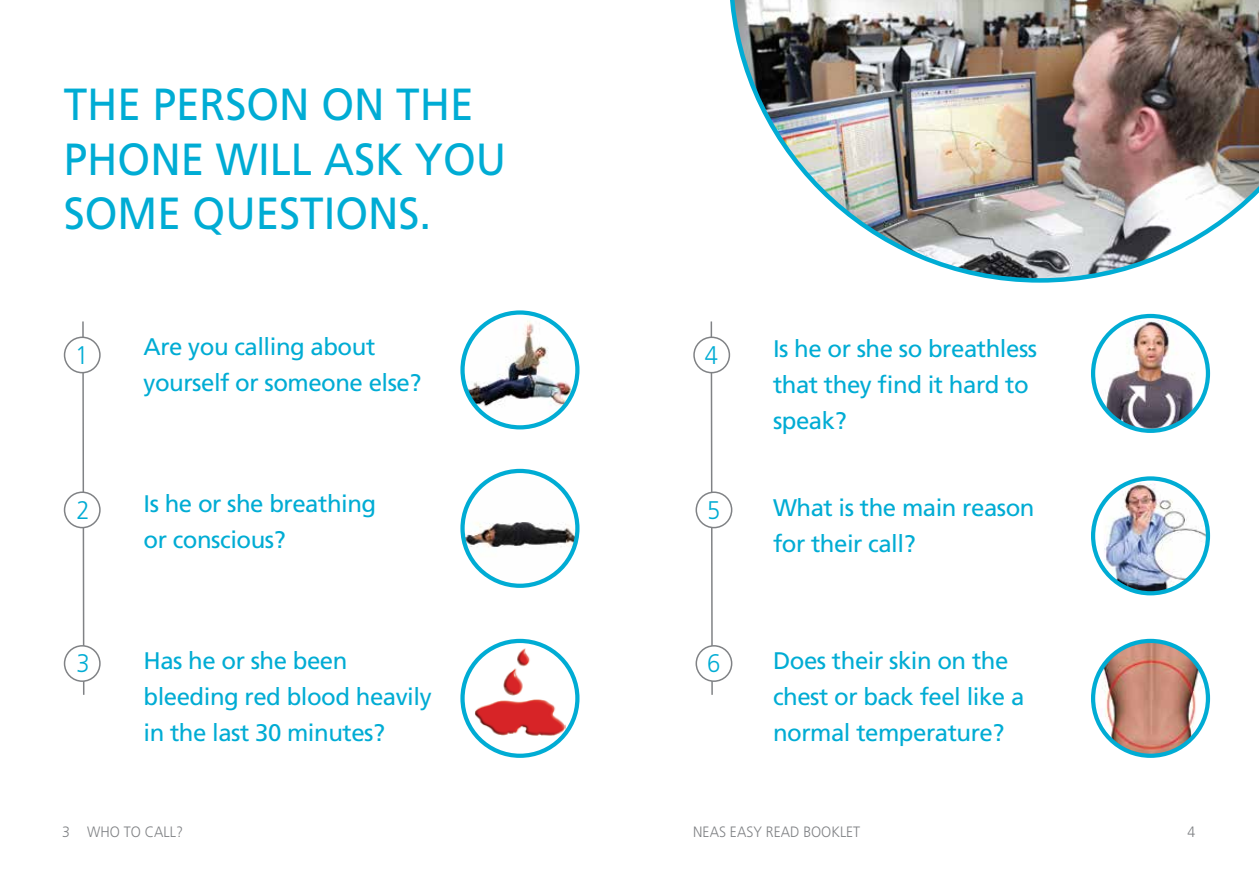
<style>
.page{position:relative;width:1259px;height:893px;background:#fff}
.page>*{position:absolute;margin:0;border:0;box-sizing:border-box;transform-origin:0 0}
.t1{font:45px/54.4px "Frutiger";color:#00acd4;scale:.94 1}
.t2{font:300 25.5px "Frutiger";color:#00acd4;scale:.94 1}
.t3{font:24px/36px "Frutiger";letter-spacing:-.02em;color:#00acd4}
.t4{font:300 15px "Frutiger";color:#808285;scale:.94 1}
</style>
<div class="page">
<svg style="left:81px;top:321px;width:4px;height:374px"></svg>
<svg style="left:710px;top:321px;width:3px;height:374px"></svg>
<div style="left:65px;top:337px;width:35px;height:36px;background:#fff;border-radius:50%"></div>
<div style="left:64px;top:337px;width:37px;height:36px;border:2px solid #808285;border-radius:50%"></div>
<div style="left:696px;top:492px;width:35px;height:36px;background:#fff;border-radius:50%"></div>
<div style="left:695px;top:491px;width:37px;height:37px;border:2px solid #808285;border-radius:50%"></div>
<div style="left:65px;top:492px;width:35px;height:36px;background:#fff;border-radius:50%"></div>
<div style="left:64px;top:491px;width:37px;height:37px;border:2px solid #808285;border-radius:50%"></div>
<div style="left:696px;top:646px;width:35px;height:35px;background:#fff;border-radius:50%"></div>
<div style="left:695px;top:645px;width:37px;height:37px;border:2px solid #808285;border-radius:50%"></div>
<div style="left:65px;top:646px;width:35px;height:35px;background:#fff;border-radius:50%"></div>
<div style="left:64px;top:645px;width:37px;height:37px;border:2px solid #808285;border-radius:50%"></div>
<div style="left:694px;top:337px;width:35px;height:36px;background:#fff;border-radius:50%"></div>
<div style="left:693px;top:337px;width:37px;height:36px;border:2px solid #808285;border-radius:50%"></div>
<img style="left:730px;top:0;width:529px;height:283px">
<img style="left:462px;top:313px;width:115px;height:114px;border-radius:57px">
<div style="left:460px;top:310px;width:119px;height:119px;border:4px solid #00acd4;border-radius:50%"></div>
<img style="left:1093px;top:320px;width:114px;height:111px">
<div style="left:1091px;top:314px;width:119px;height:119px;border:4px solid #00acd4;border-radius:50%"></div>
<img style="left:462px;top:471px;width:115px;height:115px;border-radius:57px">
<div style="left:460px;top:469px;width:119px;height:119px;border:4px solid #00acd4;border-radius:50%"></div>
<svg style="left:1093px;top:478px;width:115px;height:115px"></svg>
<img style="left:1103px;top:483px;width:105px;height:110px">
<div style="left:1091px;top:476px;width:119px;height:119px;border:4px solid #00acd4;border-radius:50%"></div>
<svg style="left:462px;top:641px;width:115px;height:115px"></svg>
<img style="left:474px;top:646px;width:92px;height:92px">
<div style="left:460px;top:639px;width:119px;height:119px;border:4px solid #00acd4;border-radius:50%"></div>
<img style="left:1093px;top:641px;width:114px;height:114px">
<div style="left:1091px;top:639px;width:119px;height:119px;border:4px solid #00acd4;border-radius:50%"></div>
<h1 class="t1" style="left:64px;top:77px;width:472px">THE PERSON ON THE<br>PHONE WILL ASK YOU<br>SOME QUESTIONS.</h1>
<p class="t2" style="left:75px;top:341px;width:16px">1</p>
<p class="t3" style="left:143px;top:329px;width:279px">Are you calling about yourself or someone else?</p>
<p class="t2" style="left:705px;top:341px;width:16px">4</p>
<p class="t3" style="left:143px;top:486px;width:234px">Is he or she breathing or conscious?</p>
<p class="t2" style="left:76px;top:496px;width:16px">2</p>
<p class="t2" style="left:707px;top:496px;width:16px">5</p>
<p class="t3" style="left:143px;top:643px;width:290px">Has he or she been bleeding red blood heavily in the last 30 minutes?</p>
<p class="t2" style="left:76px;top:649px;width:16px">3</p>
<p class="t2" style="left:707px;top:649px;width:16px">6</p>
<p class="t3" style="left:773px;top:331px;width:266px">Is he or she so breathless that they find it hard to speak?</p>
<p class="t3" style="left:773px;top:490px;width:263px">What is the main reason for their call?</p>
<p class="t3" style="left:773px;top:642px;width:253px">Does their skin on the chest or back feel like a normal temperature?</p>
<p class="t4" style="left:62px;top:823px;width:130px">3 WHO TO CALL?</p>
<p class="t4" style="left:693px;top:823px;width:179px">NEAS EASY READ BOOKLET</p>
<p class="t4" style="left:1187px;top:823px;width:10px">4</p>
</div>
